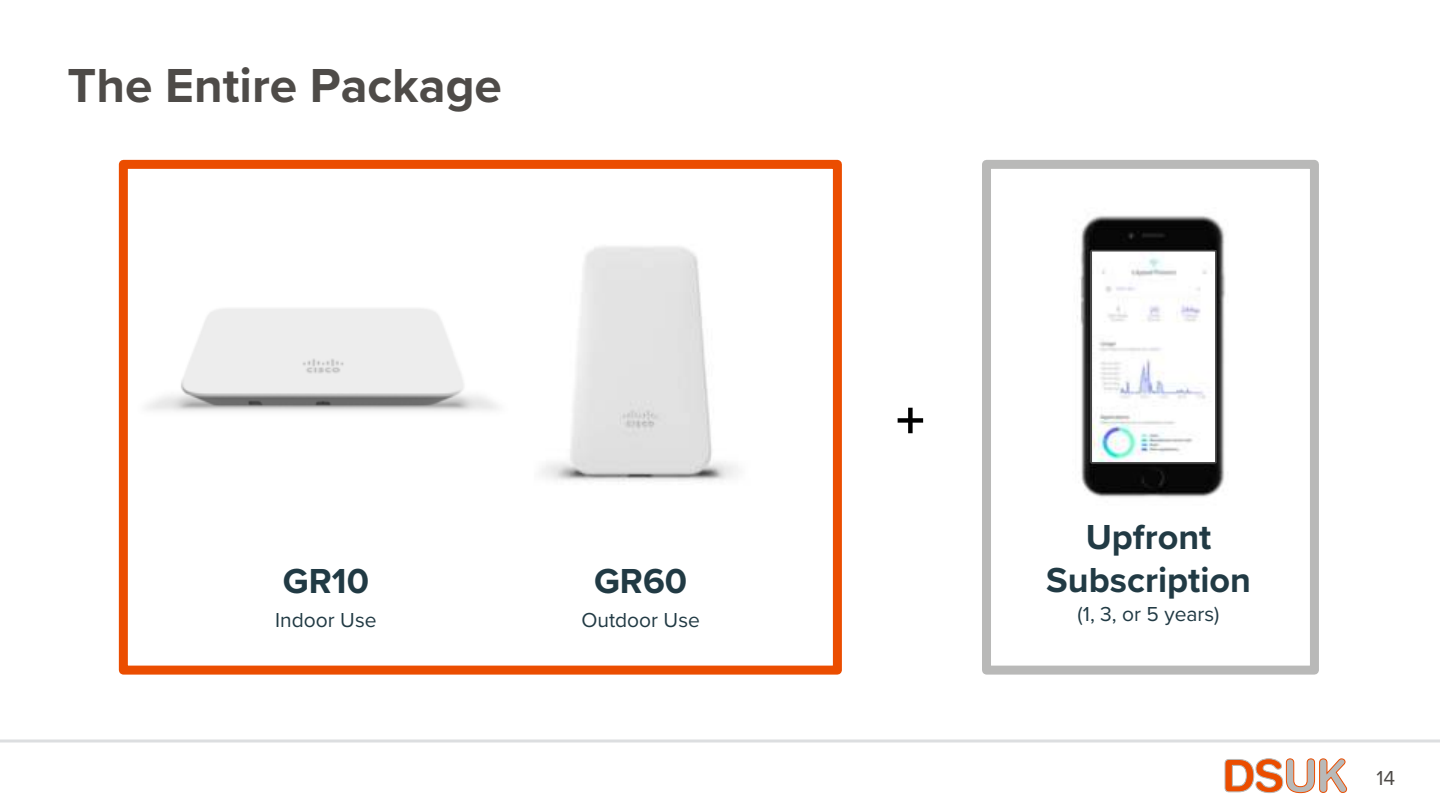
<style>
.page{position:relative;width:1440px;height:810px;background:#fff}
.page>*{position:absolute;margin:0;border:0;box-sizing:border-box;transform-origin:0 0}
.t1{font:54px "Arial";color:#000}
.t2{font:700 49.5px "Proxima Nova";color:#4e4b48}
.t3{font:700 36px/43.5px "Proxima Nova";color:#213a44;text-align:center}
.t4{font:21px "Proxima Nova";color:#213a44}
.t5{font:21px "Proxima Nova";color:#4e4b48}
</style>
<div class="page">
<svg style="left:1224px;top:758px;width:123px;height:35px"></svg>
<hr style="left:0;top:740px;width:1440px;height:2px;background:#dcdee0">
<div style="left:982px;top:160px;width:337px;height:515px;border:9px solid #b9b9b8"></div>
<img style="left:541px;top:246px;width:197px;height:236px">
<img style="left:118px;top:280px;width:425px;height:150px">
<img style="left:1077px;top:215px;width:149px;height:283px">
<img style="left:1094px;top:253px;width:120px;height:208px">
<div style="left:1091px;top:250px;width:126px;height:214px;border:2px solid #444"></div>
<div style="left:119px;top:160px;width:723px;height:515px;border:9px solid #eb4d00"></div>
<h2 class="t2" style="left:68px;top:49px;width:436px">The Entire Package</h2>
<h3 class="t3" style="left:283px;top:558px;width:88px">GR10</h3>
<p class="t4" style="left:275px;top:604px;width:103px">Indoor Use</p>
<h3 class="t3" style="left:594px;top:558px;width:95px">GR60</h3>
<p class="t4" style="left:581px;top:604px;width:120px">Outdoor Use</p>
<h1 class="t1" style="left:895px;top:385px;width:33px">+</h1>
<h3 class="t3" style="left:1046px;top:514px;width:206px">Upfront<br>Subscription</h3>
<p class="t4" style="left:1078px;top:598px;width:143px">(1, 3, or 5 years)</p>
<p class="t5" style="left:1377px;top:762px;width:20px">14</p>
</div>
